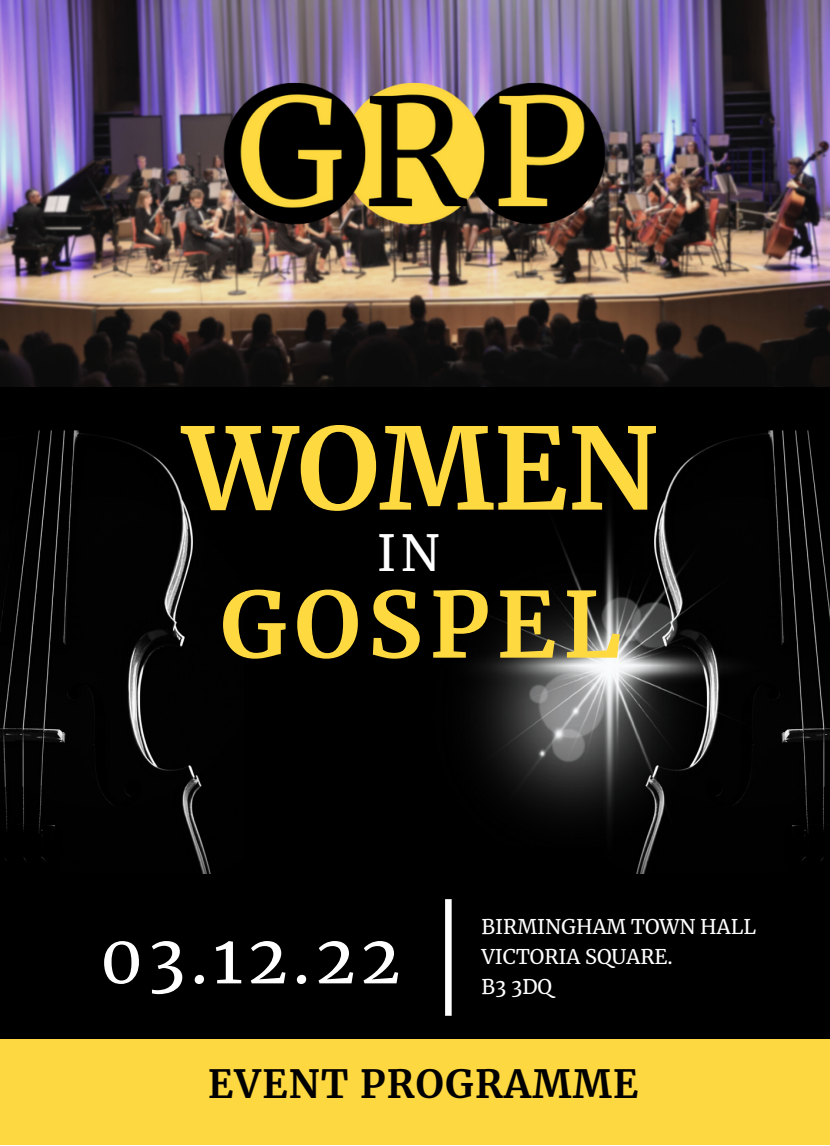
<style>
.page{position:relative;width:830px;height:1146px;background:#fff}
.page>*{position:absolute;margin:0;border:0;box-sizing:border-box;transform-origin:0 0}
.t1{font:700 112.52px "Merriweather";color:#ffd940}
.t2{font:700 90.48px "Merriweather";letter-spacing:.08em;color:#ffd940}
.t3{font:67.02px "Merriweather";color:#fff}
.t4{font:49.18px "Merriweather";color:#fff}
.t5{font:700 38.5px "Merriweather";letter-spacing:.035em;color:#000}
.t6{font:19.95px "Merriweather";color:#fff}
</style>
<div class="page">
<div style="left:0;top:0;width:829px;height:1144px;background:#fed840"></div>
<img style="left:0;top:0;width:829px;height:387px">
<img style="left:196px;top:63px;width:437px;height:167px">
<div style="left:0;top:387px;width:829px;height:651px;background:#000"></div>
<svg style="left:0;top:430px;width:211px;height:443px"></svg>
<div style="left:445px;top:899px;width:6px;height:117px;background:#fff"></div>
<svg style="left:636px;top:430px;width:193px;height:443px"></svg>
<img style="left:474px;top:458px;width:308px;height:414px">
<h1 class="t1" style="left:183px;top:399px;width:477px">WOMEN</h1>
<h3 class="t4" style="left:377px;top:522px;width:65px">IN</h3>
<h2 class="t2" style="left:220px;top:569px;width:402px">GOSPEL</h2>
<h3 class="t3" style="left:100px;top:917px;width:302px">03.12.22</h3>
<p class="t6" style="left:481px;top:914px;width:276px">BIRMINGHAM TOWN HALL</p>
<p class="t6" style="left:481px;top:945px;width:193px">VICTORIA SQUARE.</p>
<p class="t6" style="left:481px;top:974px;width:72px">B3 3DQ</p>
<h3 class="t5" style="left:208px;top:1060px;width:432px">EVENT PROGRAMME</h3>
</div>
